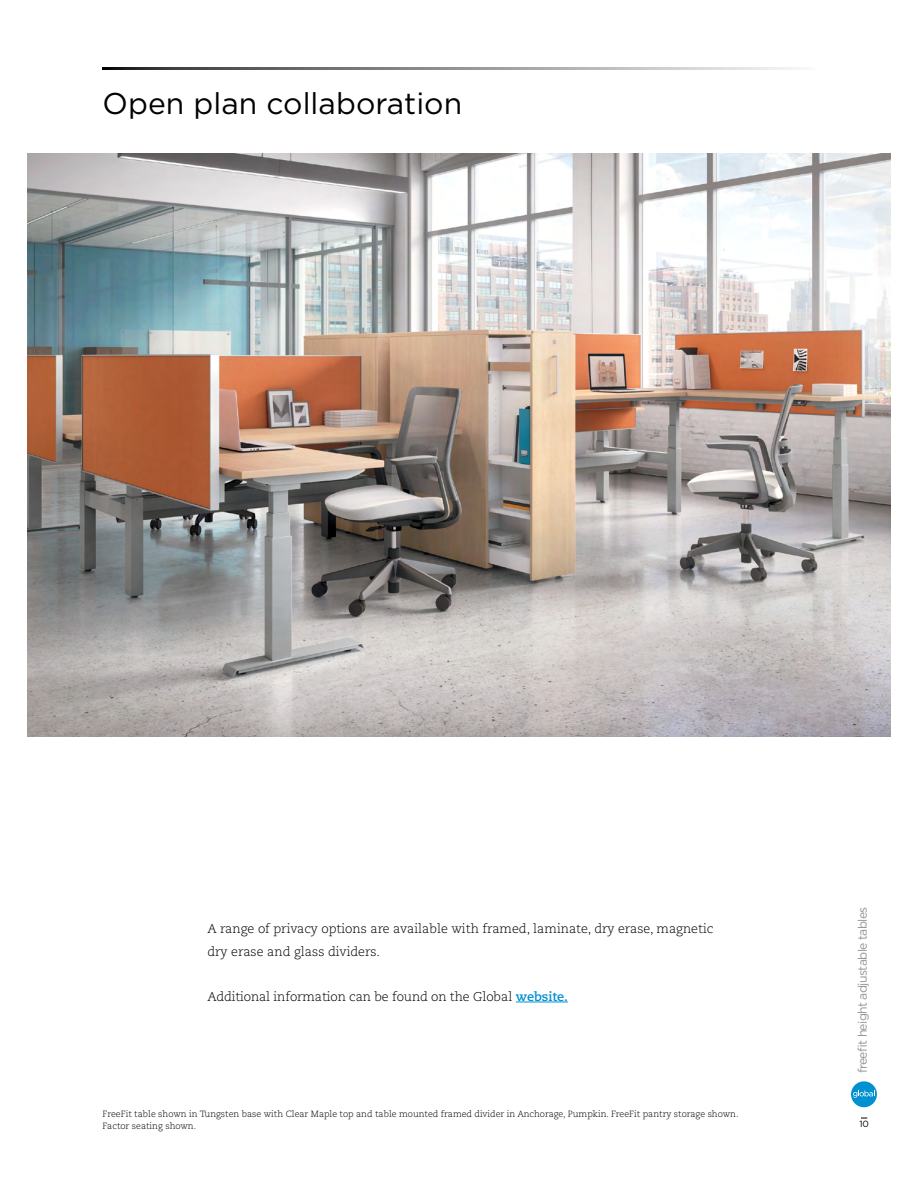
<style>
.page{position:relative;width:918px;height:1188px;background:#fff}
.page>*{position:absolute;margin:0;border:0;box-sizing:border-box;transform-origin:0 0}
.t1{font:30px "Gotham";color:#000}
.t2{font:300 12.75px/22.5px "Caecilia LT Std";color:#000}
.t3{font:12.3px "Gotham";letter-spacing:-.05em;color:#939598}
.t4{font:300 9px/12px "Caecilia LT Std";letter-spacing:-.005em;color:#000}
.t5{font:9px "Gotham";color:#000}
.s1{font-weight:700;color:#0091d1}
</style>
<div class="page">
<img style="left:27px;top:153px;width:864px;height:584px">
<div style="left:851px;top:1081px;width:26px;height:26px;background:#0091d1;border-radius:50%"></div>
<svg style="left:853px;top:1090px;width:22px;height:8px"></svg>
<hr style="left:516px;top:1002px;width:52px;height:1px;background:#0091d1">
<svg style="left:103px;top:68px;width:693px;height:1px"></svg>
<h1 class="t1" style="left:103px;top:84px;width:361px">Open plan collaboration</h1>
<p class="t2" style="left:207px;top:918px;width:508px">A range of privacy options are available with framed, laminate, dry erase, magnetic dry erase and glass dividers.</p>
<p class="t2" style="left:207px;top:985px;width:362px">Additional information can be found on the Global <span class="s1">website.</span></p>
<p class="t4" style="left:103px;top:1108px;width:637px">FreeFit table shown in Tungsten base with Clear Maple top and table mounted framed divider in Anchorage, Pumpkin. FreeFit pantry storage shown.<br>Factor seating shown.</p>
<p class="t3" style="left:854px;top:1073px;width:168px;rotate:-90deg">freefit height adjustable tables</p>
<p class="t5" style="left:859px;top:1119px;width:11px">10</p>
</div>
